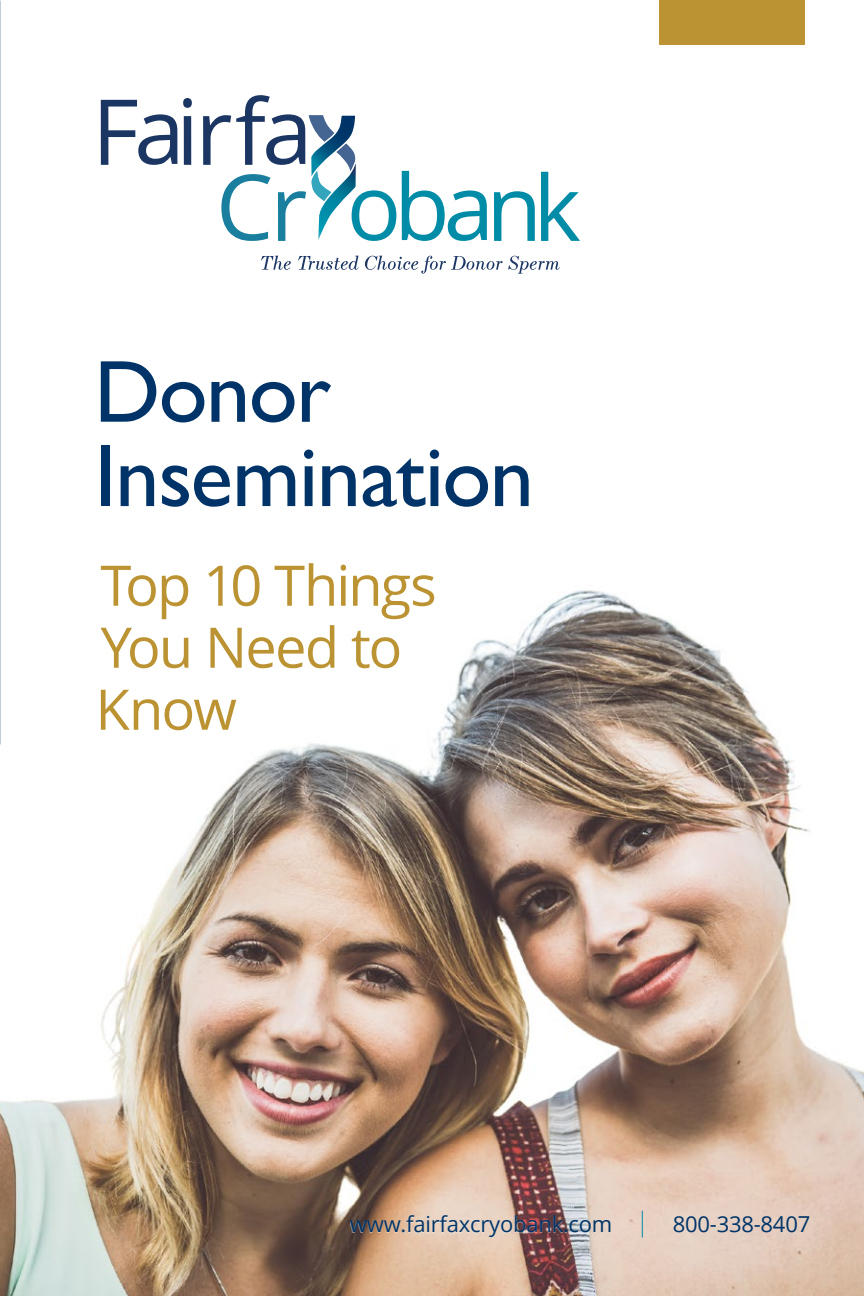
<style>
.page{position:relative;width:864px;height:1296px;background:#fff}
.page>*{position:absolute;margin:0;border:0;box-sizing:border-box;transform-origin:0 0}
.t1{font:88.6px/84.2px "Gill Sans";letter-spacing:-.015em;color:#003468}
.t2{font:56px/62px "Open Sans";letter-spacing:-.035em;color:#bc9332}
.t3{font:22px "Open Sans";letter-spacing:-.01em;color:#003468}
</style>
<div class="page">
<img style="left:1px;top:590px;width:862px;height:706px">
<hr style="left:0;top:0;width:1px;height:1296px;background:#eceded">
<img style="left:0;top:745px;width:1px;height:551px">
<hr style="left:863px;top:354px;width:1px;height:942px;background:#eceded">
<svg style="left:101px;top:100px;width:76px;height:65px"></svg>
<svg style="left:183px;top:98px;width:9px;height:67px"></svg>
<svg style="left:203px;top:95px;width:377px;height:179px"></svg>
<div style="left:659px;top:0;width:146px;height:45px;background:#bc9332"></div>
<svg style="left:642px;top:1211px;width:1px;height:27px"></svg>
<h1 class="t1" style="left:94px;top:352px;width:441px">Donor<br>Insemination</h1>
<h2 class="t2" style="left:95px;top:553px;width:343px">Top 10 Things<br>You Need to<br>Know</h2>
<p class="t3" style="left:350px;top:1209px;width:264px">www.fairfaxcryobank.com</p>
<p class="t3" style="left:673px;top:1209px;width:139px">800-338-8407</p>
</div>
